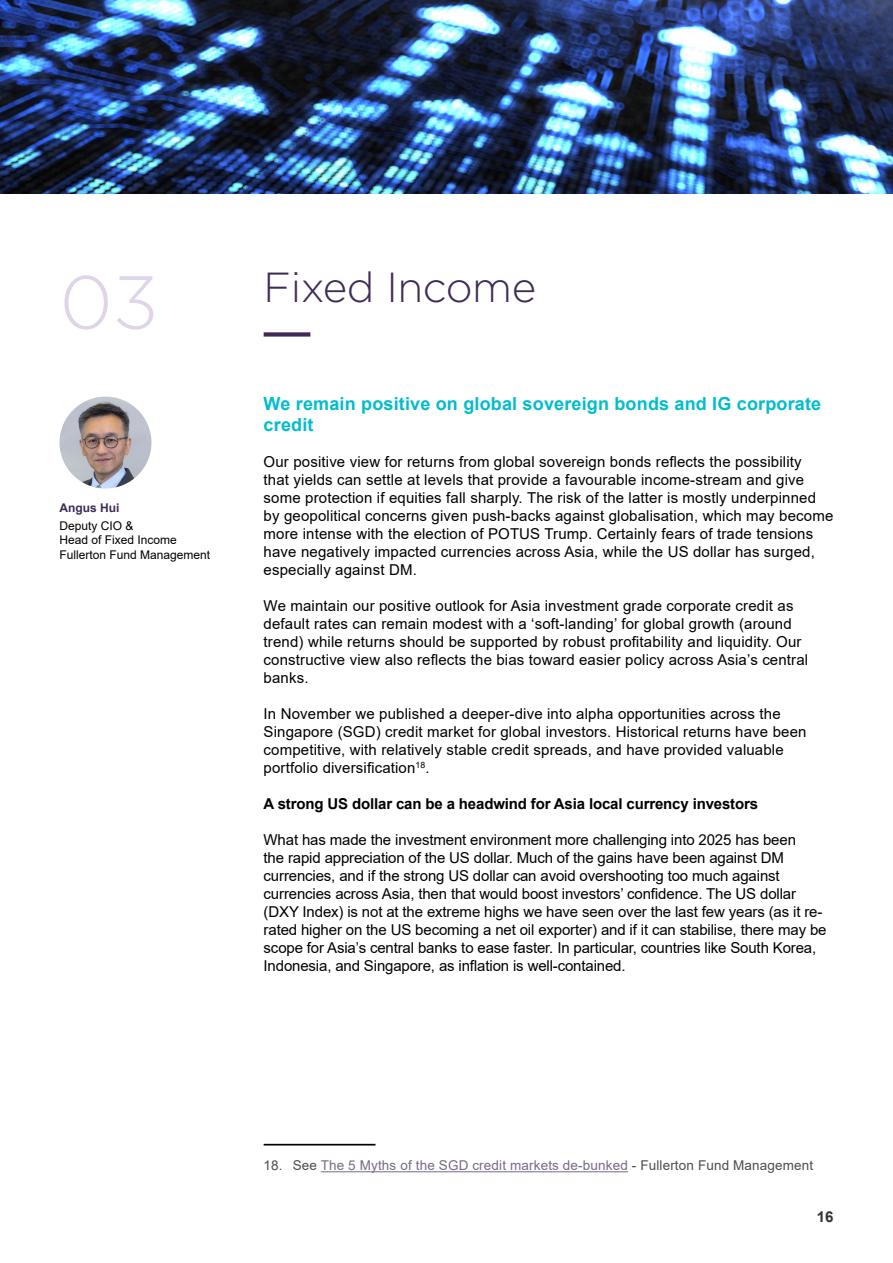
<style>
.page{position:relative;width:893px;height:1263px;background:#fff}
.page>*{position:absolute;margin:0;border:0;box-sizing:border-box;transform-origin:0 0}
.t1{font:300 75px "Gotham";color:#e0d4e8}
.t2{font:300 42px "Gotham";letter-spacing:-.01em;color:#3e2b56}
.t3{font:700 18px/21.6px "Arial";letter-spacing:.01em;color:#00bdcd}
.t4{font:15px/18px "Arial";letter-spacing:.01em;color:#000}
.t5{font:15px/18px "Arial";letter-spacing:-.01em;color:#000}
.t6{font:700 15px "Arial";letter-spacing:-.01em;color:#000}
.t7{font:700 15px "Arial";color:#333}
.t8{font:13.5px "Arial";letter-spacing:.01em;color:#786a89}
.t9{font:12px/14.4px "Arial";color:#000}
.t10{font:700 12px "Arial";color:#3e2b56}
.s1{color:#4d4d4d}
</style>
<div class="page">
<div style="left:264px;top:332px;width:46px;height:5px;background:#3e2b56"></div>
<img style="left:60px;top:397px;width:91px;height:91px;border-radius:46px">
<img style="left:0;top:0;width:893px;height:194px">
<hr style="left:264px;top:1144px;width:111px;height:1px;background:#000">
<hr style="left:321px;top:1171px;width:307px;height:1px;background:#786a89">
<h1 class="t1" style="left:60px;top:255px;width:100px">03</h1>
<h2 class="t2" style="left:264px;top:261px;width:274px">Fixed Income</h2>
<p class="t10" style="left:60px;top:499px;width:61px">Angus Hui</p>
<p class="t9" style="left:60px;top:518px;width:152px">Deputy CIO &amp;<br>Head of Fixed Income<br>Fullerton Fund Management</p>
<p class="t3" style="left:264px;top:393px;width:559px">We remain positive on global sovereign bonds and IG corporate credit</p>
<p class="t4" style="left:264px;top:453px;width:571px">Our positive view for returns from global sovereign bonds reflects the possibility<br>that yields can settle at levels that provide a favourable income-stream and give some protection if equities fall sharply. The risk of the latter is mostly underpinned by geopolitical concerns given push-backs against globalisation, which may become more intense with the election of POTUS Trump. Certainly fears of trade tensions have negatively impacted currencies across Asia, while the US dollar has surged, especially against DM.</p>
<p class="t4" style="left:264px;top:597px;width:546px">We maintain our positive outlook for Asia investment grade corporate credit as default rates can remain modest with a ‘soft-landing’ for global growth (around trend) while returns should be supported by robust profitability and liquidity. Our constructive view also reflects the bias toward easier policy across Asia’s central banks.</p>
<p class="t4" style="left:264px;top:705px;width:544px">In November we published a deeper-dive into alpha opportunities across the Singapore (SGD) credit market for global investors. Historical returns have been competitive, with relatively stable credit spreads, and have provided valuable portfolio diversification<sup>18</sup>.</p>
<p class="t6" style="left:264px;top:793px;width:496px">A strong US dollar can be a headwind for Asia local currency investors</p>
<p class="t5" style="left:264px;top:831px;width:564px">What has made the investment environment more challenging into 2025 has been<br>the rapid appreciation of the US dollar. Much of the gains have been against DM currencies, and if the strong US dollar can avoid overshooting too much against currencies across Asia, then that would boost investors’ confidence. The US dollar (DXY Index) is not at the extreme highs we have seen over the last few years (as it re&shy;rated higher on the US becoming a net oil exporter) and if it can stabilise, there may be scope for Asia’s central banks to ease faster. In particular, countries like South Korea, Indonesia, and Singapore, as inflation is well-contained.</p>
<p class="t8" style="left:264px;top:1156px;width:551px"><span class="s1">18. See</span> The 5 Myths of the SGD credit markets de-bunked <span class="s1">- Fullerton Fund Management</span></p>
<p class="t7" style="left:817px;top:1206px;width:18px">16</p>
</div>
